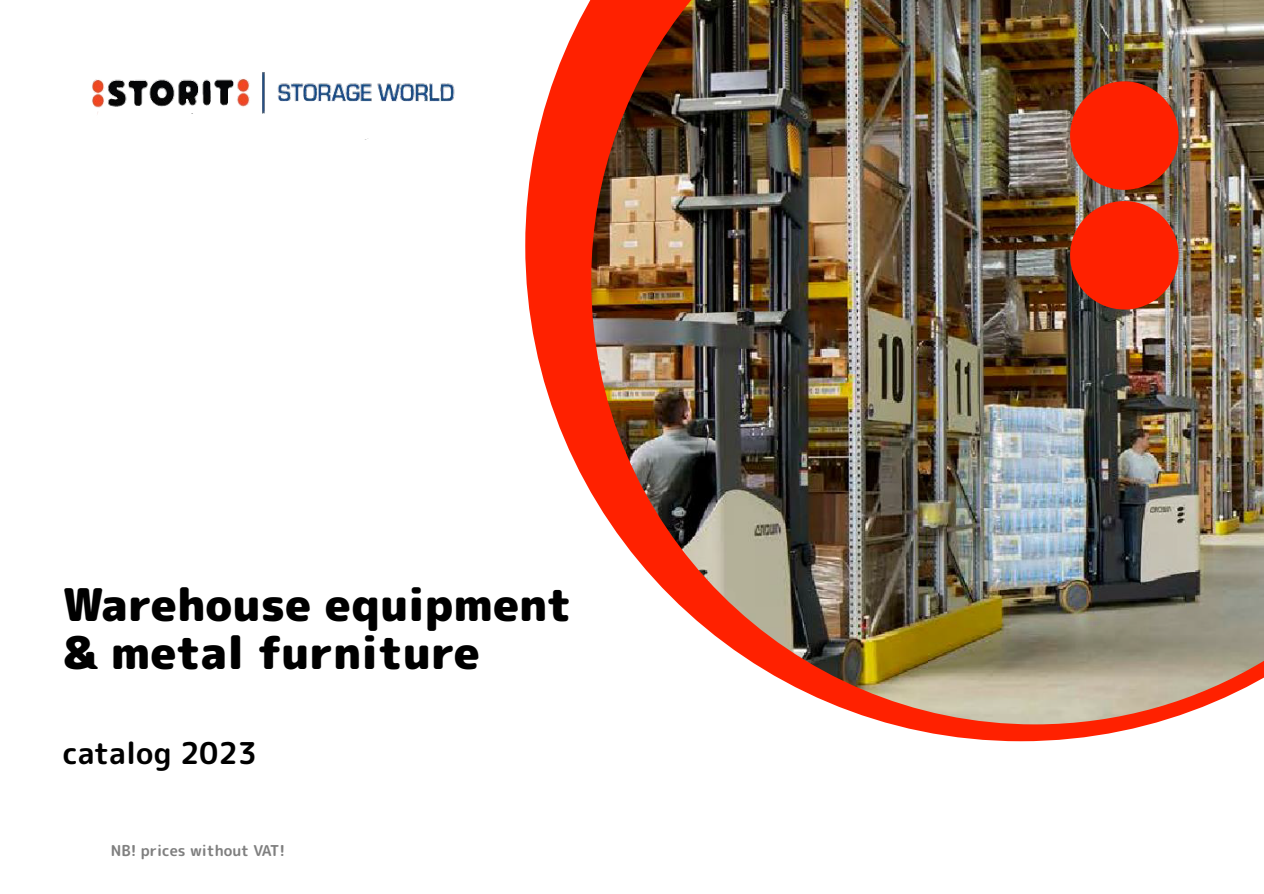
<style>
.page{position:relative;width:1264px;height:894px;background:#fff}
.page>*{position:absolute;margin:0;border:0;box-sizing:border-box;transform-origin:0 0}
.t1{font:900 45px/47.7px "Rounded Mplus 1 c";color:#000}
.t2{font:700 30px "Rounded Mplus 1 c";color:#000}
.t3{font:700 15px "Rounded Mplus 1 c";color:#7f7f7f}
</style>
<div class="page">
<svg style="left:525px;top:0;width:626px;height:741px"></svg>
<img style="left:591px;top:0;width:672px;height:724px">
<div style="left:1069px;top:201px;width:109px;height:108px;background:#ff2100;border-radius:50%"></div>
<div style="left:1069px;top:81px;width:109px;height:109px;background:#ff2100;border-radius:50%"></div>
<img style="left:92px;top:72px;width:363px;height:42px">
<p class="t1" style="left:63px;top:580px;width:510px">Warehouse equipment &amp; metal furniture</p>
<p class="t2" style="left:63px;top:731px;width:196px">catalog 2023</p>
<p class="t3" style="left:111px;top:840px;width:176px">NB! prices without VAT!</p>
</div>
